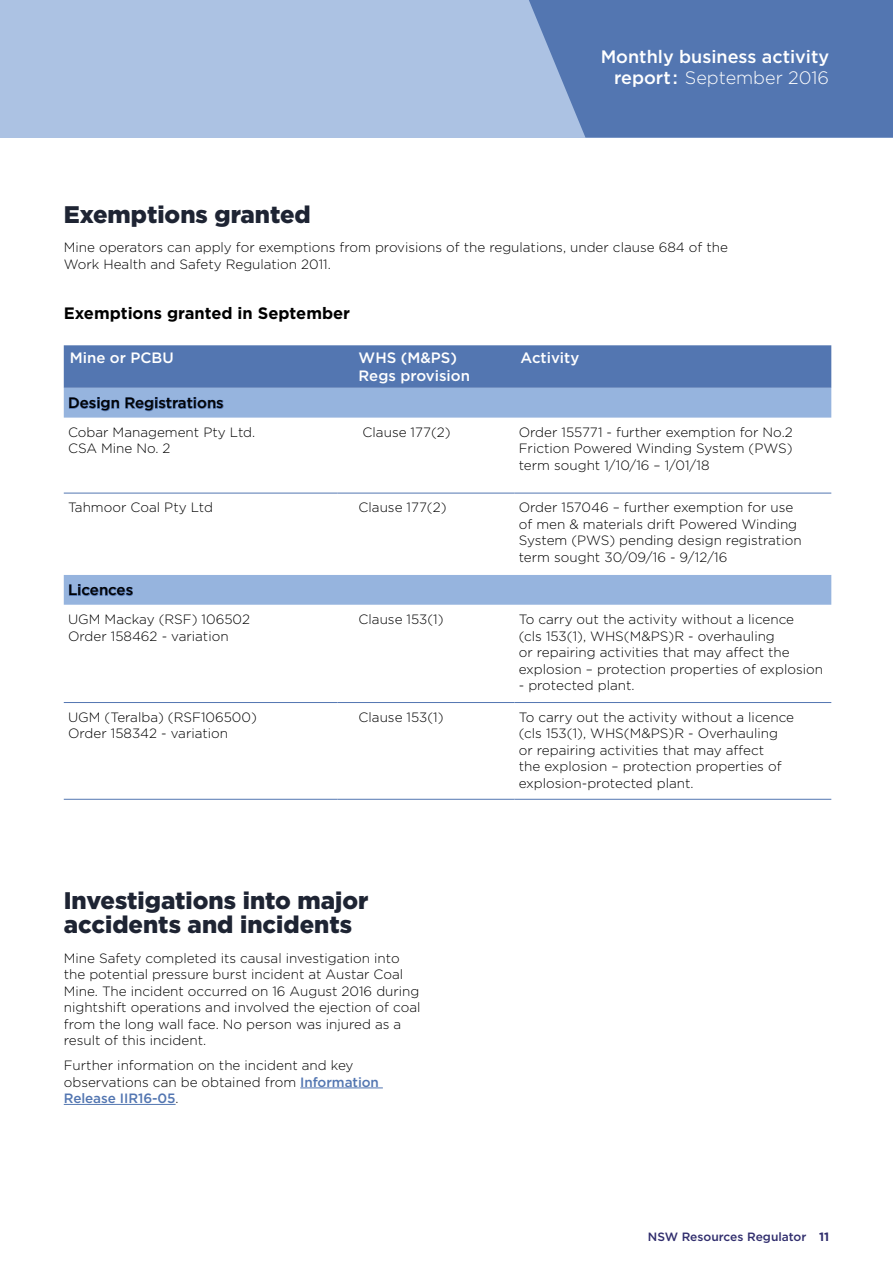
<style>
.page{position:relative;width:893px;height:1263px;background:#fff}
.page>*{position:absolute;margin:0;border:0;box-sizing:border-box;transform-origin:0 0}
.t1{font:900 24px/24px "Gotham";color:#1e2433}
.t2{font:500 18px/21px "Gotham";color:#fff;text-align:right}
.t3{font:700 16.5px "Gotham";color:#000}
.t4{font:500 15px/18px "Gotham";color:#fff}
.t5{font:500 15px "Gotham";color:#000}
.t6{font:300 13.5px/16.5px "Gotham";color:#000}
.t7{font:500 12px "Gotham";color:#302d6d}
.t8{font:700 12px "Gotham";color:#302d6d}
.s1{font-weight:300}
.s2{font-weight:500;color:#5376b1}
</style>
<div class="page">
<div style="left:0;top:0;width:893px;height:138px;background:#acc2e3"></div>
<svg style="left:529px;top:0;width:364px;height:138px;background:#5a7cb5"></svg>
<div style="left:64px;top:345px;width:767px;height:43px;background:#5376b1"></div>
<svg style="left:64px;top:388px;width:767px;height:217px"></svg>
<hr style="left:64px;top:493px;width:273px;height:1px;background:#5376b1">
<hr style="left:337px;top:493px;width:177px;height:1px;background:#5376b1">
<hr style="left:514px;top:493px;width:317px;height:1px;background:#5376b1">
<hr style="left:64px;top:702px;width:273px;height:1px;background:#5376b1">
<hr style="left:337px;top:702px;width:177px;height:1px;background:#5376b1">
<hr style="left:514px;top:702px;width:317px;height:1px;background:#5376b1">
<hr style="left:64px;top:799px;width:273px;height:1px;background:#5376b1">
<hr style="left:337px;top:799px;width:177px;height:1px;background:#5376b1">
<hr style="left:514px;top:799px;width:317px;height:1px;background:#5376b1">
<svg style="left:69px;top:397px;width:155px;height:14px;background:#7c9ccc"></svg>
<svg style="left:69px;top:584px;width:64px;height:12px"></svg>
<hr style="left:300px;top:1087px;width:83px;height:1px;background:#5376b1">
<hr style="left:64px;top:1104px;width:112px;height:1px;background:#5376b1">
<h2 class="t2" style="left:601px;top:46px;width:230px">Monthly business activity report: <span class="s1">September 2016</span></h2>
<h1 class="t1" style="left:64px;top:202px;width:249px">Exemptions granted</h1>
<p class="t6" style="left:64px;top:239px;width:666px">Mine operators can apply for exemptions from provisions of the regulations, under clause 684 of the<br>Work Health and Safety Regulation 2011.</p>
<p class="t3" style="left:64px;top:302px;width:288px">Exemptions granted in September</p>
<p class="t4" style="left:70px;top:349px;width:105px">Mine or PCBU</p>
<p class="t4" style="left:359px;top:349px;width:113px">WHS (M&amp;PS)<br>Regs provision</p>
<p class="t4" style="left:520px;top:349px;width:60px">Activity</p>
<p class="t5" style="left:68px;top:393px;width:157px">Design Registrations</p>
<p class="t6" style="left:68px;top:423px;width:189px">Cobar Management Pty Ltd.<br>CSA Mine No. 2</p>
<p class="t6" style="left:363px;top:423px;width:89px">Clause 177(2)</p>
<p class="t6" style="left:519px;top:423px;width:275px;text-align:justify">Order 155771 - further exemption for No.2<br>Friction Powered Winding System (PWS) term sought 1/10/16 – 1/01/18</p>
<p class="t6" style="left:68px;top:499px;width:146px">Tahmoor Coal Pty Ltd</p>
<p class="t6" style="left:359px;top:499px;width:89px">Clause 177(2)</p>
<p class="t6" style="left:519px;top:499px;width:284px">Order 157046 – further exemption for use of men &amp; materials drift Powered Winding System (PWS) pending design registration term sought 30/09/16 - 9/12/16</p>
<p class="t5" style="left:68px;top:580px;width:67px">Licences</p>
<p class="t6" style="left:68px;top:611px;width:183px">UGM Mackay (RSF) 106502<br>Order 158462 - variation</p>
<p class="t6" style="left:359px;top:611px;width:86px">Clause 153(1)</p>
<p class="t6" style="left:519px;top:611px;width:306px">To carry out the activity without a licence<br>(cls 153(1), WHS(M&amp;PS)R - overhauling<br>or repairing activities that may affect the explosion – protection properties of explosion</p>
<p class="t6" style="left:519px;top:677px;width:117px">- protected plant.</p>
<p class="t6" style="left:68px;top:708px;width:190px">UGM (Teralba) (RSF106500)<br>Order 158342 - variation</p>
<p class="t6" style="left:359px;top:708px;width:86px">Clause 153(1)</p>
<p class="t6" style="left:519px;top:708px;width:277px">To carry out the activity without a licence (cls 153(1), WHS(M&amp;PS)R - Overhauling or repairing activities that may affect<br>the explosion – protection properties of explosion-protected plant.</p>
<h1 class="t1" style="left:64px;top:888px;width:306px">Investigations into major accidents and incidents</h1>
<p class="t6" style="left:64px;top:949px;width:358px">Mine Safety completed its causal investigation into the potential pressure burst incident at Austar Coal Mine. The incident occurred on 16 August 2016 during nightshift operations and involved the ejection of coal from the long wall face. No person was injured as a result of this incident.</p>
<p class="t6" style="left:64px;top:1057px;width:317px">Further information on the incident and key observations can be obtained from <span class="s2">Information<br>Release IIR16-05</span>.</p>
<p class="t7" style="left:648px;top:1228px;width:160px">NSW Resources Regulator</p>
<p class="t8" style="left:819px;top:1228px;width:12px">11</p>
</div>
